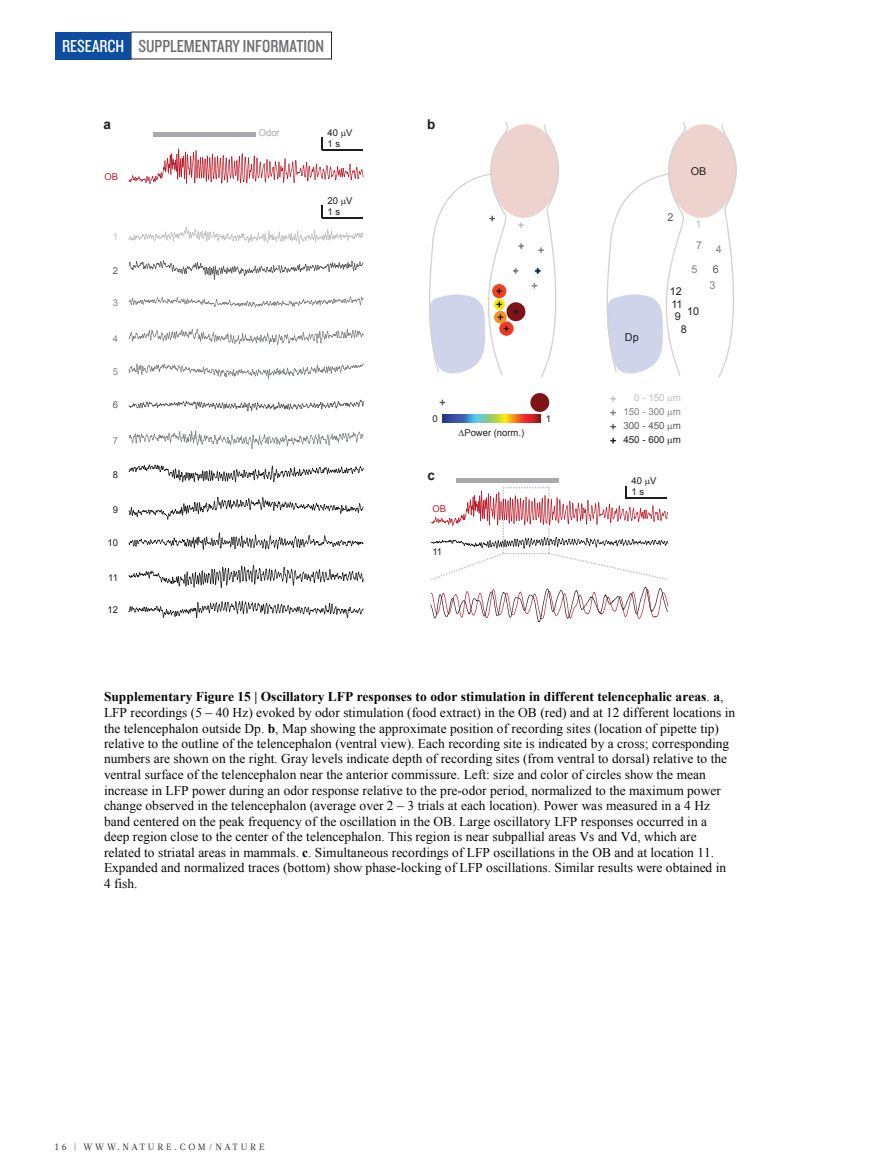
<style>
.page{position:relative;width:893px;height:1174px;background:#fff}
.page>*{position:absolute;margin:0;border:0;box-sizing:border-box;transform-origin:0 0}
.t1{font:18px "Knockout 29 Junior Ltweight";color:#6c6d70}
.t2{font:18px "Knockout 29 Junior Ltweight";color:#fff}
.t3{font:13.5px/15.6px "Times New Roman";color:#050605}
.t4{font:700 13.5px "Arial";color:#201d1e}
.t5{font:10.8px "Arial";color:#201d1e}
.t6{font:10.8px "Arial";color:#808385}
.t7{font:10.8px "Arial";color:#58595b}
.t8{font:10.8px "Arial";color:#bcbdbf}
.t9{font:9.75px "Arial";color:#808385}
.t10{font:9.75px "Arial";color:#58595b}
.t11{font:9.75px "Arial";color:#201d1e}
.t12{font:9.75px "Arial";color:#bcbdbf}
.t13{font:9.45px/11.4px "Arial";color:#201d1e}
.t14{font:9.45px "Arial";color:#808385}
.t15{font:9.45px "Arial";color:#bf1f2d}
.t16{font:9.45px "Arial";color:#a7a9ac}
.t17{font:9.45px "Arial";color:#58595b}
.t18{font:9.45px "Arial";color:#bcbdbf}
.t19{font:9px "Glosa Math";color:#231f20}
.s1{font-weight:700}
</style>
<div class="page">
<div style="left:55px;top:32px;width:76px;height:27px;background:#0d4da1"></div>
<svg style="left:429px;top:122px;width:130px;height:255px"></svg>
<svg style="left:606px;top:122px;width:131px;height:255px"></svg>
<svg style="left:321px;top:205px;width:2px;height:13px"></svg>
<hr style="left:322px;top:218px;width:41px;height:1px;background:#201d1e">
<hr style="left:456px;top:478px;width:102px;height:4px;background:#a7a9ac">
<svg style="left:129px;top:601px;width:235px;height:17px"></svg>
<svg style="left:128px;top:565px;width:236px;height:22px"></svg>
<svg style="left:129px;top:532px;width:235px;height:17px"></svg>
<svg style="left:129px;top:497px;width:235px;height:22px"></svg>
<svg style="left:129px;top:464px;width:235px;height:18px"></svg>
<svg style="left:129px;top:430px;width:234px;height:19px"></svg>
<svg style="left:129px;top:400px;width:235px;height:11px"></svg>
<svg style="left:129px;top:363px;width:235px;height:16px"></svg>
<svg style="left:129px;top:329px;width:235px;height:16px"></svg>
<svg style="left:129px;top:296px;width:235px;height:11px"></svg>
<svg style="left:129px;top:260px;width:235px;height:19px"></svg>
<svg style="left:129px;top:227px;width:235px;height:17px"></svg>
<svg style="left:430px;top:587px;width:238px;height:36px"></svg>
<svg style="left:610px;top:396px;width:6px;height:5px"></svg>
<svg style="left:610px;top:410px;width:6px;height:5px"></svg>
<svg style="left:610px;top:424px;width:6px;height:5px"></svg>
<svg style="left:610px;top:438px;width:6px;height:5px"></svg>
<img style="left:442px;top:415px;width:98px;height:7px">
<div style="left:530px;top:393px;width:19px;height:19px;background:#7f1417;border-radius:50%"></div>
<svg style="left:440px;top:400px;width:5px;height:5px"></svg>
<svg style="left:431px;top:479px;width:237px;height:101px"></svg>
<svg style="left:128px;top:132px;width:236px;height:52px"></svg>
<h1 class="t2" style="left:62px;top:34px;width:64px">RESEARCH</h1>
<h1 class="t1" style="left:138px;top:34px;width:187px">SUPPLEMENTARY INFORMATION</h1>
<p class="t4" style="left:103px;top:115px;width:9px">a</p>
<p class="t4" style="left:427px;top:115px;width:10px">b</p>
<p class="t16" style="left:259px;top:126px;width:23px">Odor</p>
<p class="t13" style="left:328px;top:127px;width:26px">40 V<br>1 s</p>
<p class="t15" style="left:104px;top:170px;width:15px">OB</p>
<p class="t18" style="left:113px;top:230px;width:7px">1</p>
<p class="t17" style="left:113px;top:265px;width:7px">2</p>
<p class="t14" style="left:113px;top:297px;width:7px">3</p>
<p class="t14" style="left:113px;top:332px;width:7px">4</p>
<p class="t14" style="left:113px;top:366px;width:7px">5</p>
<p class="t17" style="left:113px;top:398px;width:7px">6</p>
<p class="t14" style="left:113px;top:434px;width:7px">7</p>
<p class="t13" style="left:113px;top:469px;width:7px">8</p>
<p class="t13" style="left:113px;top:504px;width:7px">9</p>
<p class="t13" style="left:108px;top:536px;width:12px">10</p>
<p class="t13" style="left:108px;top:572px;width:11px">11</p>
<p class="t13" style="left:108px;top:604px;width:12px">12</p>
<p class="t13" style="left:328px;top:195px;width:26px">20 V<br>1 s</p>
<p class="t13" style="left:432px;top:413px;width:7px">0</p>
<p class="t13" style="left:546px;top:413px;width:7px">1</p>
<p class="t4" style="left:427px;top:466px;width:9px">c</p>
<p class="t15" style="left:432px;top:502px;width:15px">OB</p>
<p class="t13" style="left:432px;top:546px;width:11px">11</p>
<p class="t13" style="left:464px;top:427px;width:61px">Power (norm.)</p>
<p class="t7" style="left:667px;top:210px;width:8px">2</p>
<p class="t5" style="left:691px;top:164px;width:17px">OB</p>
<p class="t8" style="left:695px;top:217px;width:8px">1</p>
<p class="t6" style="left:696px;top:238px;width:8px">7</p>
<p class="t6" style="left:691px;top:262px;width:8px">5</p>
<p class="t7" style="left:713px;top:262px;width:8px">6</p>
<p class="t6" style="left:716px;top:242px;width:8px">4</p>
<p class="t5" style="left:625px;top:330px;width:15px">Dp</p>
<p class="t5" style="left:670px;top:284px;width:14px">12</p>
<p class="t5" style="left:675px;top:309px;width:8px">9</p>
<p class="t5" style="left:671px;top:297px;width:13px">11</p>
<p class="t5" style="left:687px;top:304px;width:14px">10</p>
<p class="t5" style="left:681px;top:322px;width:8px">8</p>
<p class="t6" style="left:710px;top:278px;width:8px">3</p>
<p class="t12" style="left:634px;top:391px;width:48px">0 - 150 m</p>
<p class="t9" style="left:623px;top:405px;width:59px">150 - 300 m</p>
<p class="t10" style="left:623px;top:419px;width:59px">300 - 450 m</p>
<p class="t11" style="left:623px;top:433px;width:59px">450 - 600 m</p>
<p class="t13" style="left:631px;top:475px;width:26px">40 V<br>1 s</p>
<p class="t3" style="left:104px;top:689px;width:633px"><span class="s1">Supplementary Figure 15 | Oscillatory LFP responses to odor stimulation in different telencephalic areas</span>. <span class="s1">a</span>, LFP recordings (5 – 40 Hz) evoked by odor stimulation (food extract) in the OB (red) and at 12 different locations in the telencephalon outside Dp. <span class="s1">b</span>, Map showing the approximate position of recording sites (location of pipette tip) relative to the outline of the telencephalon (ventral view). Each recording site is indicated by a cross; corresponding numbers are shown on the right. Gray levels indicate depth of recording sites (from ventral to dorsal) relative to the ventral surface of the telencephalon near the anterior commissure. Left: size and color of circles show the mean increase in LFP power during an odor response relative to the pre-odor period, normalized to the maximum power change observed in the telencephalon (average over 2 – 3 trials at each location). Power was measured in a 4 Hz band centered on the peak frequency of the oscillation in the OB. Large oscillatory LFP responses occurred in a deep region close to the center of the telencephalon. This region is near subpallial areas Vs and Vd, which are related to striatal areas in mammals. <span class="s1">c</span>. Simultaneous recordings of LFP oscillations in the OB and at location 11.<br>Expanded and normalized traces (bottom) show phase-locking of LFP oscillations. Similar results were obtained in 4 fish.</p>
<p class="t19" style="left:55px;top:1141px;width:41px">1 6 | WWW</p>
<p class="t19" style="left:117px;top:1141px;width:15px">. NATURE</p>
<p class="t19" style="left:174px;top:1141px;width:15px">. COM</p>
<p class="t19" style="left:208px;top:1141px;width:17px">/ NATURE</p>
</div>
